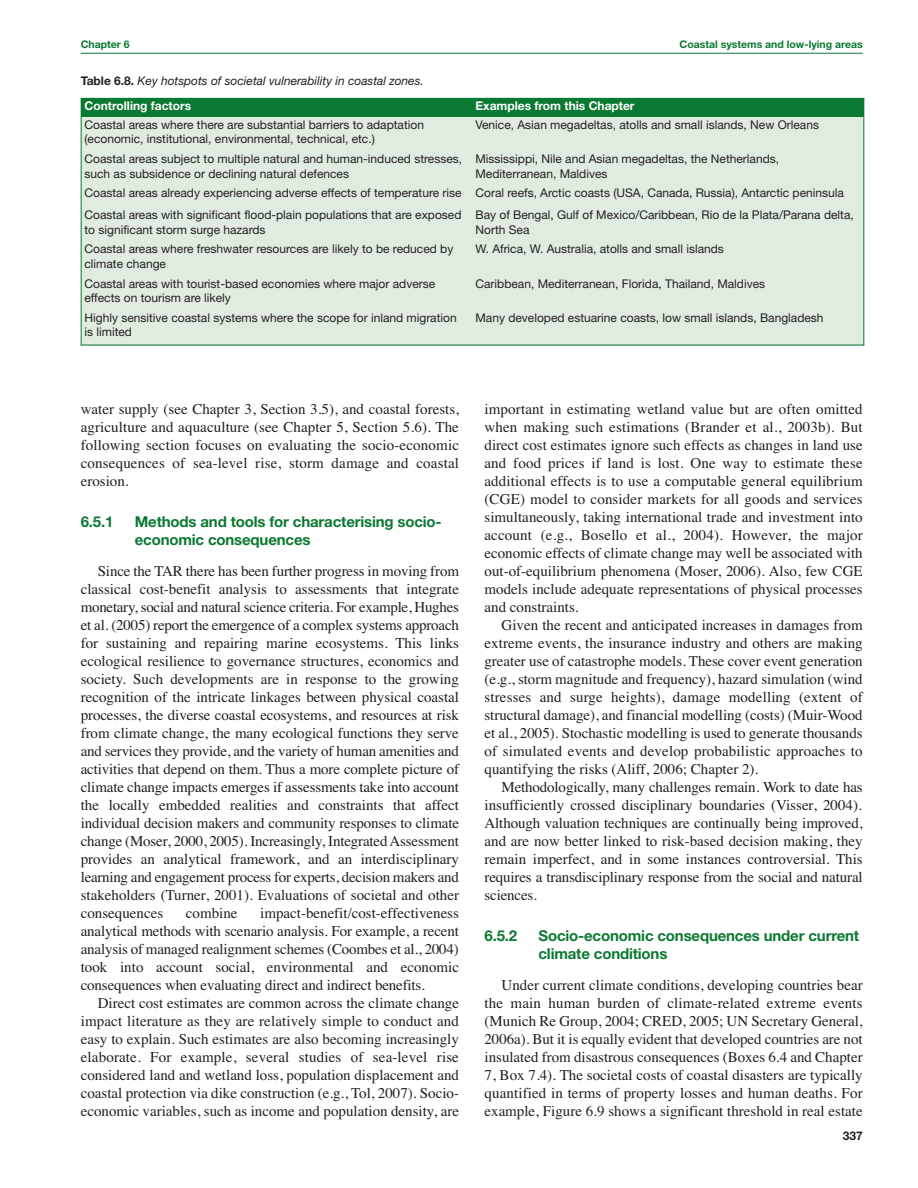
<style>
.page{position:relative;width:918px;height:1188px;background:#fff}
.page>*{position:absolute;margin:0;border:0;box-sizing:border-box;transform-origin:0 0}
.t1{font:15px/18px "Times";color:#231f20;text-align:justify}
.t2{font:700 15px/18px "Helvetica Neue";letter-spacing:-.01em;color:#0b7931}
.t3{font:12px/14.4px "Helvetica Neue";color:#231f20}
.t4{font:italic 12px "Helvetica Neue";color:#231f20}
.t5{font:700 12px "Helvetica Neue";color:#fff}
.t6{font:700 12px "Helvetica Neue";color:#231f20}
.t7{font:700 10.5px "Helvetica Neue";color:#0b7931}
.s1{font-weight:700;font-style:normal}
</style>
<div class="page">
<hr style="left:81px;top:53px;width:782px;height:1px;background:#0b7931">
<div style="left:81px;top:98px;width:392px;height:19px;background:#0b7931"></div>
<div style="left:473px;top:98px;width:391px;height:19px;background:#0b7931"></div>
<div style="left:81px;top:117px;width:392px;height:35px;background:#e1ece0"></div>
<div style="left:473px;top:117px;width:391px;height:35px;background:#e1ece0"></div>
<div style="left:81px;top:152px;width:392px;height:34px;background:#e1ece0"></div>
<div style="left:473px;top:152px;width:391px;height:34px;background:#e1ece0"></div>
<div style="left:81px;top:186px;width:392px;height:22px;background:#e1ece0"></div>
<div style="left:473px;top:186px;width:391px;height:22px;background:#e1ece0"></div>
<div style="left:81px;top:208px;width:392px;height:34px;background:#e1ece0"></div>
<div style="left:473px;top:208px;width:391px;height:34px;background:#e1ece0"></div>
<div style="left:81px;top:242px;width:392px;height:34px;background:#e1ece0"></div>
<div style="left:473px;top:242px;width:391px;height:34px;background:#e1ece0"></div>
<div style="left:81px;top:276px;width:392px;height:34px;background:#e1ece0"></div>
<div style="left:473px;top:276px;width:391px;height:34px;background:#e1ece0"></div>
<div style="left:81px;top:310px;width:392px;height:35px;background:#e1ece0"></div>
<div style="left:473px;top:310px;width:391px;height:35px;background:#e1ece0"></div>
<hr style="left:81px;top:98px;width:1px;height:247px;background:#0b7931">
<hr style="left:863px;top:98px;width:1px;height:247px;background:#0b7931">
<hr style="left:81px;top:345px;width:783px;height:1px;background:#0b7931">
<p class="t7" style="left:81px;top:40px;width:50px">Chapter 6</p>
<p class="t7" style="left:680px;top:40px;width:185px">Coastal systems and low-lying areas</p>
<p class="t4" style="left:81px;top:77px;width:345px"><span class="s1">Table 6.8.</span> Key hotspots of societal vulnerability in coastal zones.</p>
<p class="t5" style="left:85px;top:102px;width:108px">Controlling factors</p>
<p class="t5" style="left:476px;top:102px;width:161px">Examples from this Chapter</p>
<p class="t3" style="left:85px;top:119px;width:341px">Coastal areas where there are substantial barriers to adaptation (economic, institutional, environmental, technical, etc.)</p>
<p class="t3" style="left:476px;top:119px;width:345px">Venice, Asian megadeltas, atolls and small islands, New Orleans</p>
<p class="t3" style="left:85px;top:153px;width:379px">Coastal areas subject to multiple natural and human-induced stresses, such as subsidence or declining natural defences</p>
<p class="t3" style="left:476px;top:153px;width:305px">Mississippi, Nile and Asian megadeltas, the Netherlands,<br>Mediterranean, Maldives</p>
<p class="t3" style="left:85px;top:183px;width:761px;line-height:21.8px">Coastal areas already experiencing adverse effects of temperature rise Coral reefs, Arctic coasts (USA, Canada, Russia), Antarctic peninsula<br>Coastal areas with significant flood-plain populations that are exposed</p>
<p class="t3" style="left:85px;top:223px;width:183px">to significant storm surge hazards</p>
<p class="t3" style="left:476px;top:209px;width:380px">Bay of Bengal, Gulf of Mexico/Caribbean, Rio de la Plata/Parana delta,<br>North Sea</p>
<p class="t3" style="left:85px;top:243px;width:370px">Coastal areas where freshwater resources are likely to be reduced by climate change</p>
<p class="t3" style="left:476px;top:243px;width:250px">W. Africa, W. Australia, atolls and small islands</p>
<p class="t3" style="left:85px;top:277px;width:352px">Coastal areas with tourist-based economies where major adverse effects on tourism are likely</p>
<p class="t3" style="left:476px;top:277px;width:291px">Caribbean, Mediterranean, Florida, Thailand, Maldives</p>
<p class="t3" style="left:85px;top:312px;width:374px">Highly sensitive coastal systems where the scope for inland migration is limited</p>
<p class="t3" style="left:476px;top:312px;width:350px">Many developed estuarine coasts, low small islands, Bangladesh</p>
<p class="t1" style="left:81px;top:400px;width:380px">water supply (see Chapter 3, Section 3.5), and coastal forests, agriculture and aquaculture (see Chapter 5, Section 5.6). The following section focuses on evaluating the socio-economic consequences of sea-level rise, storm damage and coastal erosion.</p>
<p class="t2" style="left:81px;top:514px;width:34px">6.5.1</p>
<p class="t2" style="left:135px;top:514px;width:308px">Methods and tools for characterising socio&shy;economic consequences</p>
<p class="t1" style="left:81px;top:562px;width:380px;text-indent:17px">Since the TAR there has been further progress in moving from classical cost-benefit analysis to assessments that integrate monetary, social and natural science criteria. For example, Hughes et al. (2005) report the emergence of a complex systems approach for sustaining and repairing marine ecosystems. This links ecological resilience to governance structures, economics and society. Such developments are in response to the growing recognition of the intricate linkages between physical coastal processes, the diverse coastal ecosystems, and resources at risk from climate change, the many ecological functions they serve and services they provide, and the variety of human amenities and activities that depend on them. Thus a more complete picture of climate change impacts emerges if assessments take into account the locally embedded realities and constraints that affect individual decision makers and community responses to climate change (Moser, 2000, 2005). Increasingly, Integrated Assessment provides an analytical framework, and an interdisciplinary learning and engagement process for experts, decision makers and stakeholders (Turner, 2001). Evaluations of societal and other consequences</p>
<p class="t1" style="left:81px;top:904px;width:380px;text-indent:179px">impact-benefit/cost-effectiveness analytical methods with scenario analysis. For example, a recent analysis of managed realignment schemes (Coombes et al., 2004) took into account social, environmental and economic consequences when evaluating direct and indirect benefits.</p>
<p class="t1" style="left:81px;top:994px;width:380px;text-indent:17px">Direct cost estimates are common across the climate change impact literature as they are relatively simple to conduct and easy to explain. Such estimates are also becoming increasingly elaborate. For example, several studies of sea-level rise considered land and wetland loss, population displacement and coastal protection via dike construction (e.g., Tol, 2007). Socio&shy;economic variables, such as income and population density, are</p>
<p class="t1" style="left:186px;top:904px;width:53px">combine</p>
<p class="t1" style="left:485px;top:400px;width:380px">important in estimating wetland value but are often omitted when making such estimations (Brander et al., 2003b). But direct cost estimates ignore such effects as changes in land use and food prices if land is lost. One way to estimate these additional effects is to use a computable general equilibrium (CGE) model to consider markets for all goods and services simultaneously, taking international trade and investment into account (e.g., Bosello et al., 2004). However, the major economic effects of climate change may well be associated with out-of-equilibrium phenomena (Moser, 2006). Also, few CGE models include adequate representations of physical processes and constraints.</p>
<p class="t1" style="left:485px;top:616px;width:380px;text-indent:17px">Given the recent and anticipated increases in damages from extreme events, the insurance industry and others are making greater use of catastrophe models. These cover event generation (e.g., storm magnitude and frequency), hazard simulation (wind stresses and surge heights), damage modelling (extent of structural damage), and financial modelling (costs) (Muir-Wood et al., 2005). Stochastic modelling is used to generate thousands of simulated events and develop probabilistic approaches to quantifying the risks (Aliff, 2006; Chapter 2).</p>
<p class="t1" style="left:485px;top:778px;width:380px;text-indent:17px">Methodologically, many challenges remain. Work to date has insufficiently crossed disciplinary boundaries (Visser, 2004).<br>Although valuation techniques are continually being improved, and are now better linked to risk-based decision making, they remain imperfect, and in some instances controversial. This requires a transdisciplinary response from the social and natural sciences.</p>
<p class="t2" style="left:485px;top:928px;width:34px">6.5.2</p>
<p class="t2" style="left:539px;top:928px;width:322px">Socio-economic consequences under current climate conditions</p>
<p class="t1" style="left:485px;top:976px;width:380px;text-indent:17px">Under current climate conditions, developing countries bear the main human burden of climate-related extreme events (Munich Re Group, 2004; CRED, 2005; UN Secretary General, 2006a). But it is equally evident that developed countries are not insulated from disastrous consequences (Boxes 6.4 and Chapter 7, Box 7.4). The societal costs of coastal disasters are typically quantified in terms of property losses and human deaths. For example, Figure 6.9 shows a significant threshold in real estate</p>
<p class="t6" style="left:843px;top:1131px;width:21px">337</p>
</div>
